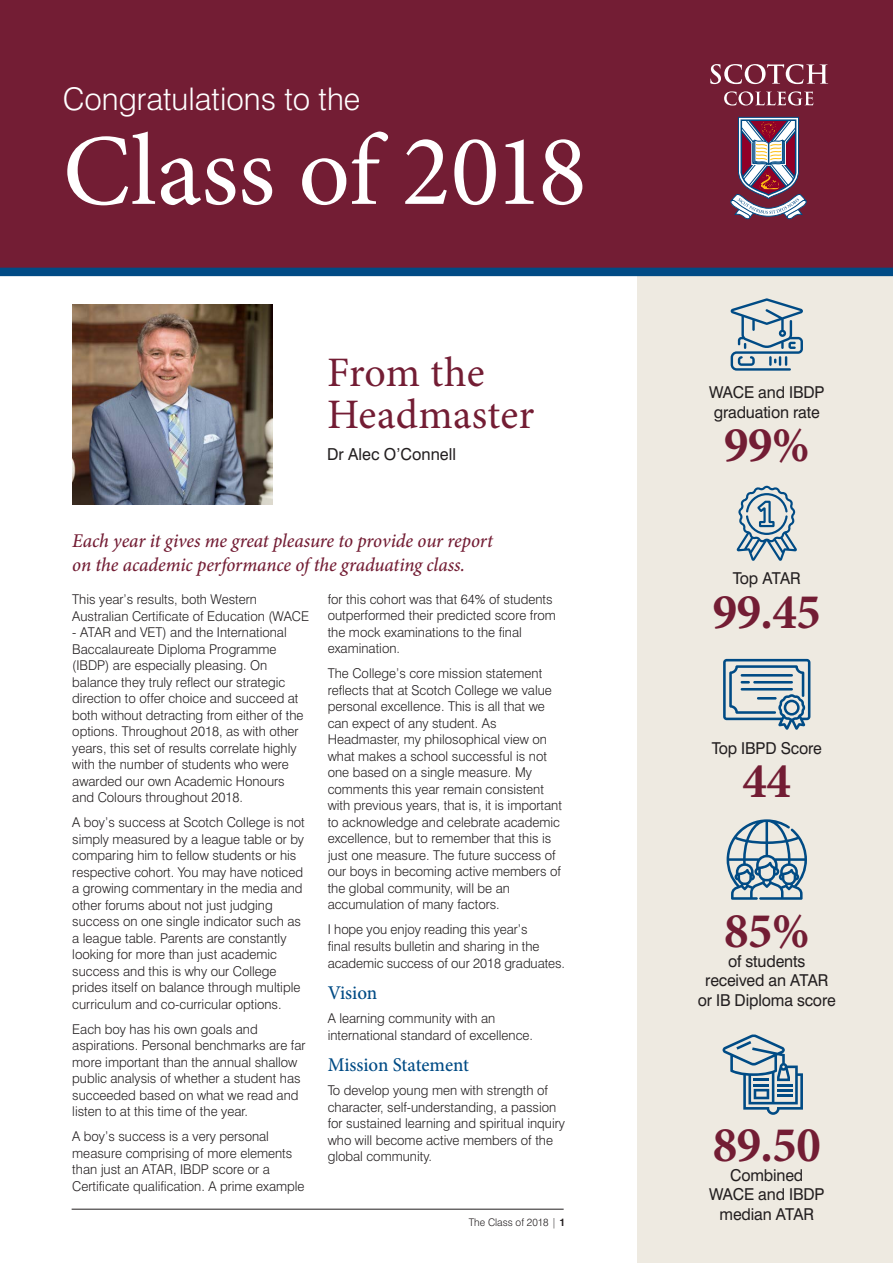
<style>
.page{position:relative;width:893px;height:1263px;background:#fff}
.page>*{position:absolute;margin:0;border:0;box-sizing:border-box;transform-origin:0 0}
.t1{font:101.55px "Minion Pro";letter-spacing:-.005em;color:#fff}
.t2{font:700 50.4px "Minion Pro";letter-spacing:-.01em;color:#731d34}
.t3{font:42px/42px "Minion Pro";letter-spacing:.005em;color:#731d34}
.t4{font:300 31.2px "Swiss 721 BT";color:#fff}
.t5{font:italic 500 19.5px/24px "Minion Pro";letter-spacing:-.005em;color:#731d34}
.t6{font:500 19.5px "Minion Pro";letter-spacing:-.005em;color:#004b85}
.t7{font:16.5px "Swiss 721 BT";color:#231f20}
.t8{font:16.35px/19.6px "Swiss 721 BT";letter-spacing:-.01em;color:#231f20;text-align:center}
.t9{font:300 13.5px/16.5px "Swiss 721 BT";color:#231f20}
.t10{font:300 10.5px "Swiss 721 BT";color:#231f20}
.s1{font-weight:700}
</style>
<div class="page">
<div style="left:638px;top:0;width:255px;height:1263px;background:#eeeae1"></div>
<img style="left:72px;top:305px;width:201px;height:200px">
<div style="left:0;top:0;width:893px;height:273px;background:#731d34"></div>
<hr style="left:72px;top:1209px;width:492px;height:1px;background:#231f20">
<svg style="left:710px;top:64px;width:118px;height:20px"></svg>
<svg style="left:724px;top:91px;width:89px;height:15px"></svg>
<svg style="left:730px;top:116px;width:77px;height:103px"></svg>
<div style="left:0;top:268px;width:893px;height:8px;background:#004b85"></div>
<svg style="left:731px;top:298px;width:72px;height:73px"></svg>
<svg style="left:737px;top:486px;width:60px;height:75px"></svg>
<svg style="left:723px;top:659px;width:87px;height:71px"></svg>
<svg style="left:727px;top:819px;width:80px;height:81px"></svg>
<svg style="left:722px;top:1034px;width:81px;height:81px"></svg>
<h3 class="t4" style="left:63px;top:80px;width:299px">Congratulations to the</h3>
<h1 class="t1" style="left:63px;top:103px;width:526px">Class of 2018</h1>
<h3 class="t3" style="left:327px;top:352px;width:209px">From the<br>Headmaster</h3>
<p class="t7" style="left:327px;top:444px;width:130px">Dr Alec O’Connell</p>
<h3 class="t5" style="left:72px;top:528px;width:422px">Each year it gives me great pleasure to provide our report on the academic performance of the graduating class.</h3>
<p class="t9" style="left:72px;top:591px;width:238px">This year’s results, both Western<br>Australian Certificate of Education (WACE</p>
<p class="t9" style="left:72px;top:624px;width:233px">- ATAR and VET) and the International Baccalaureate Diploma Programme (IBDP) are especially pleasing. On balance they truly reflect our strategic direction to offer choice and succeed at both without detracting from either of the options. Throughout 2018, as with other years, this set of results correlate highly with the number of students who were awarded our own Academic Honours and Colours throughout 2018.</p>
<p class="t9" style="left:72px;top:814px;width:234px">A boy’s success at Scotch College is not simply measured by a league table or by comparing him to fellow students or his respective cohort. You may have noticed a growing commentary in the media and other forums about not just judging success on one single indicator such as a league table. Parents are constantly looking for more than just academic success and this is why our College prides itself on balance through multiple curriculum and co-curricular options.</p>
<p class="t9" style="left:72px;top:1020px;width:235px">Each boy has his own goals and aspirations. Personal benchmarks are far more important than the annual shallow public analysis of whether a student has succeeded based on what we read and listen to at this time of the year.</p>
<p class="t9" style="left:72px;top:1128px;width:234px">A boy’s success is a very personal measure comprising of more elements than just an ATAR, IBDP score or a Certificate qualification. A prime example</p>
<p class="t9" style="left:328px;top:591px;width:230px">for this cohort was that 64% of students outperformed their predicted score from the mock examinations to the final examination.</p>
<p class="t9" style="left:328px;top:665px;width:236px">The College’s core mission statement reflects that at Scotch College we value personal excellence. This is all that we can expect of any student. As Headmaster, my philosophical view on what makes a school successful is not one based on a single measure. My comments this year remain consistent with previous years, that is, it is important to acknowledge and celebrate academic excellence, but to remember that this is just one measure. The future success of our boys in becoming active members of the global community, will be an accumulation of many factors.</p>
<p class="t9" style="left:328px;top:921px;width:239px">I hope you enjoy reading this year’s<br>final results bulletin and sharing in the academic success of our 2018 graduates.</p>
<h3 class="t6" style="left:328px;top:980px;width:51px">Vision</h3>
<p class="t9" style="left:328px;top:1010px;width:207px">A learning community with an international standard of excellence.</p>
<h3 class="t6" style="left:328px;top:1052px;width:143px">Mission Statement</h3>
<p class="t9" style="left:328px;top:1082px;width:239px">To develop young men with strength of character, self-understanding, a passion for sustained learning and spiritual inquiry who will become active members of the global community.</p>
<p class="t10" style="left:469px;top:1216px;width:98px">The Class of 2018 | <span class="s1">1</span></p>
<p class="t8" style="left:709px;top:382px;width:117px;text-align:left">WACE and IBDP graduation rate</p>
<h2 class="t2" style="left:724px;top:409px;width:87px">99%</h2>
<p class="t8" style="left:733px;top:568px;width:69px">Top ATAR</p>
<h2 class="t2" style="left:713px;top:576px;width:110px">99.45</h2>
<p class="t8" style="left:712px;top:738px;width:112px">Top IBPD Score</p>
<h2 class="t2" style="left:743px;top:746px;width:50px">44</h2>
<h2 class="t2" style="left:724px;top:895px;width:87px">85%</h2>
<p class="t8" style="left:698px;top:951px;width:140px">of students received an ATAR or IB Diploma score</p>
<h2 class="t2" style="left:713px;top:1109px;width:110px">89.50</h2>
<p class="t8" style="left:709px;top:1165px;width:117px">Combined<br>WACE and IBDP median ATAR</p>
</div>
